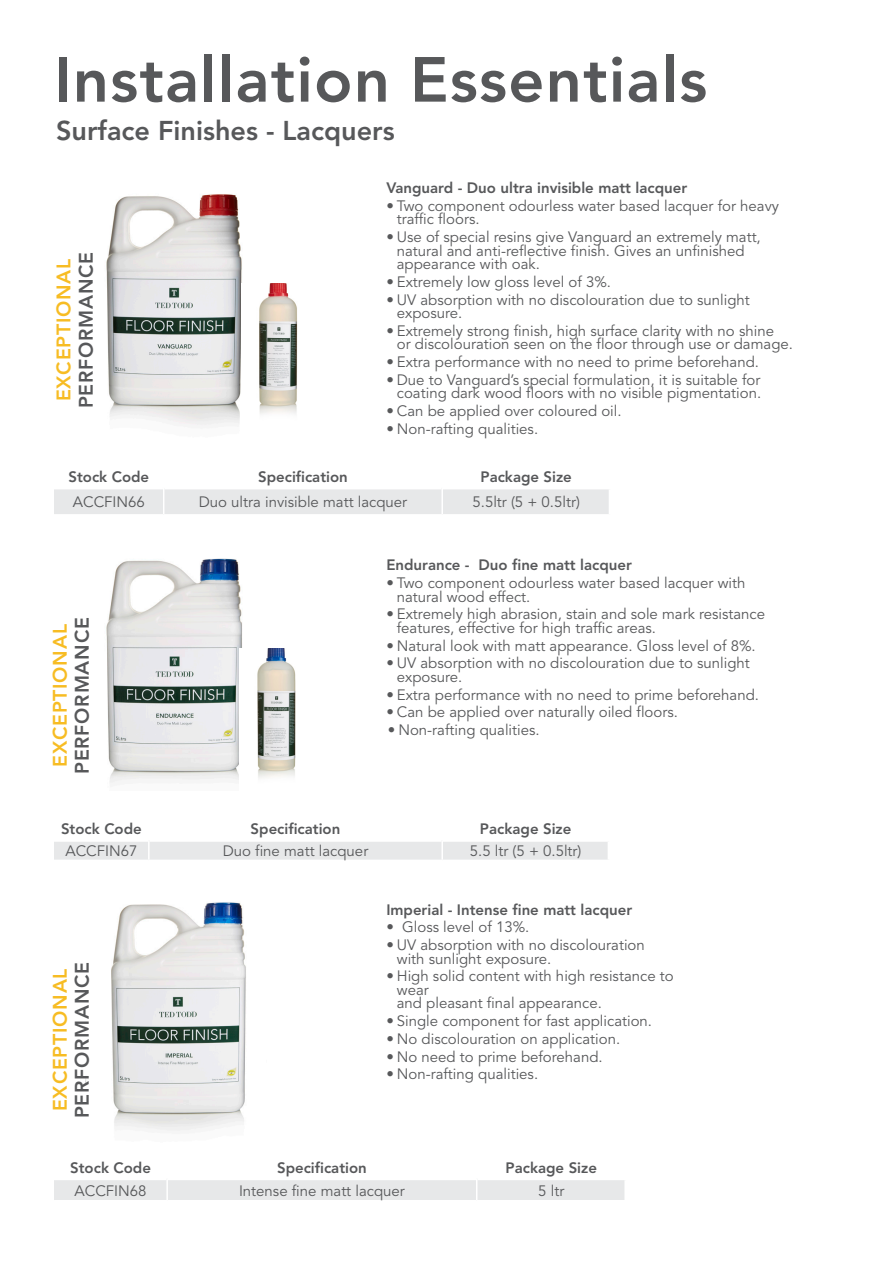
<style>
.page{position:relative;width:893px;height:1263px;background:#fff}
.page>*{position:absolute;margin:0;border:0;box-sizing:border-box;transform-origin:0 0}
.t1{font:800 63px "Avenir LT Std";letter-spacing:.02em;color:#57585a}
.t2{font:800 27px "Avenir LT Std";color:#57585a}
.t3{font:800 19.5px "Avenir LT Std";letter-spacing:.04em;color:#f7bc23}
.t4{font:800 19.5px "Avenir LT Std";letter-spacing:.04em;color:#57585a}
.t5{font:15px/13.5px "Avenir LT Std";color:#57585a}
.t6{font:800 15px "Avenir LT Std";color:#57585a}
</style>
<div class="page">
<div style="left:54px;top:842px;width:554px;height:18px;background:#e7e8e9"></div>
<hr style="left:148px;top:840px;width:2px;height:20px;background:#fff">
<hr style="left:441px;top:840px;width:2px;height:20px;background:#fff">
<img style="left:106px;top:558px;width:136px;height:225px">
<img style="left:239px;top:648px;width:57px;height:135px">
<div style="left:54px;top:1180px;width:571px;height:20px;background:#e7e8e9"></div>
<img style="left:85px;top:902px;width:161px;height:229px">
<div style="left:54px;top:489px;width:555px;height:25px;background:#e7e8e9"></div>
<img style="left:106px;top:194px;width:136px;height:232px">
<img style="left:241px;top:283px;width:57px;height:143px">
<h1 class="t1" style="left:54px;top:42px;width:655px">Installation Essentials</h1>
<h2 class="t2" style="left:56px;top:115px;width:340px">Surface Finishes - Lacquers</h2>
<h3 class="t3" style="left:52px;top:401px;width:144px;rotate:-90deg">EXCEPTIONAL</h3>
<h3 class="t4" style="left:74px;top:408px;width:158px;rotate:-90deg">PERFORMANCE</h3>
<p class="t6" style="left:386px;top:179px;width:302px">Vanguard - Duo ultra invisible matt lacquer</p>
<p class="t5" style="left:397px;top:199px;width:384px;text-indent:-10px">• Two component odourless water based lacquer for heavy traffic floors.</p>
<p class="t5" style="left:397px;top:231px;width:365px;text-indent:-10px">• Use of special resins give Vanguard an extremely matt, natural and anti-reflective finish. Gives an unfinished appearance with oak.</p>
<p class="t5" style="left:386px;top:275px;width:226px">• Extremely low gloss level of 3%.</p>
<p class="t5" style="left:397px;top:293px;width:354px;text-indent:-10px">• UV absorption with no discolouration due to sunlight exposure.</p>
<p class="t5" style="left:397px;top:324px;width:398px;text-indent:-10px">• Extremely strong finish, high surface clarity with no shine<br>or discolouration seen on the floor through use or damage.</p>
<p class="t5" style="left:386px;top:356px;width:374px">• Extra performance with no need to prime beforehand.</p>
<p class="t5" style="left:386px;top:373px;width:376px;text-align:right">• Due to Vanguard’s special formulation, it is suitable for coating dark wood floors with no visible pigmentation.</p>
<p class="t5" style="left:386px;top:405px;width:237px">• Can be applied over coloured oil.</p>
<p class="t5" style="left:386px;top:422px;width:153px">• Non-rafting qualities.</p>
<p class="t6" style="left:68px;top:468px;width:82px">Stock Code</p>
<p class="t6" style="left:258px;top:468px;width:91px">Specification</p>
<p class="t6" style="left:480px;top:468px;width:93px">Package Size</p>
<p class="t5" style="left:73px;top:496px;width:74px">ACCFIN66</p>
<p class="t5" style="left:199px;top:496px;width:210px">Duo ultra invisible matt lacquer</p>
<p class="t5" style="left:472px;top:496px;width:109px">5.5ltr (5 + 0.5ltr)</p>
<h3 class="t3" style="left:48px;top:767px;width:144px;rotate:-90deg">EXCEPTIONAL</h3>
<h3 class="t4" style="left:71px;top:774px;width:158px;rotate:-90deg">PERFORMANCE</h3>
<p class="t6" style="left:386px;top:556px;width:247px">Endurance - Duo fine matt lacquer</p>
<p class="t5" style="left:397px;top:577px;width:350px;text-indent:-10px">• Two component odourless water based lacquer with natural wood effect.</p>
<p class="t5" style="left:397px;top:608px;width:370px;text-indent:-10px">• Extremely high abrasion, stain and sole mark resistance features, effective for high traffic areas.</p>
<p class="t5" style="left:386px;top:639px;width:371px">• Natural look with matt appearance. Gloss level of 8%.</p>
<p class="t5" style="left:397px;top:657px;width:354px;text-indent:-10px">• UV absorption with no discolouration due to sunlight exposure.</p>
<p class="t5" style="left:386px;top:688px;width:374px">• Extra performance with no need to prime beforehand.</p>
<p class="t5" style="left:386px;top:706px;width:293px">• Can be applied over naturally oiled floors.</p>
<p class="t5" style="left:388px;top:724px;width:153px">• Non-rafting qualities.</p>
<p class="t6" style="left:61px;top:820px;width:82px">Stock Code</p>
<p class="t6" style="left:251px;top:820px;width:91px">Specification</p>
<p class="t6" style="left:480px;top:820px;width:93px">Package Size</p>
<p class="t5" style="left:65px;top:845px;width:74px">ACCFIN67</p>
<p class="t5" style="left:223px;top:845px;width:147px">Duo fine matt lacquer</p>
<p class="t5" style="left:470px;top:845px;width:113px">5.5 ltr (5 + 0.5ltr)</p>
<h3 class="t3" style="left:48px;top:1111px;width:144px;rotate:-90deg">EXCEPTIONAL</h3>
<h3 class="t4" style="left:71px;top:1118px;width:158px;rotate:-90deg">PERFORMANCE</h3>
<p class="t6" style="left:386px;top:900px;width:247px">Imperial - Intense fine matt lacquer</p>
<p class="t5" style="left:386px;top:921px;width:145px">• Gloss level of 13%.</p>
<p class="t5" style="left:397px;top:939px;width:250px;text-indent:-10px">• UV absorption with no discolouration with sunlight exposure.</p>
<p class="t5" style="left:397px;top:970px;width:278px;text-indent:-10px">• High solid content with high resistance to wear<br>and pleasant final appearance.</p>
<p class="t5" style="left:386px;top:1015px;width:267px">• Single component for fast application.</p>
<p class="t5" style="left:386px;top:1032px;width:235px">• No discolouration on application.</p>
<p class="t5" style="left:386px;top:1050px;width:218px">• No need to prime beforehand.</p>
<p class="t5" style="left:386px;top:1068px;width:153px">• Non-rafting qualities.</p>
<p class="t6" style="left:70px;top:1158px;width:82px">Stock Code</p>
<p class="t6" style="left:277px;top:1158px;width:91px">Specification</p>
<p class="t6" style="left:506px;top:1158px;width:93px">Package Size</p>
<p class="t5" style="left:75px;top:1184px;width:74px">ACCFIN68</p>
<p class="t5" style="left:239px;top:1184px;width:167px">Intense fine matt lacquer</p>
<p class="t5" style="left:538px;top:1184px;width:28px">5 ltr</p>
</div>
